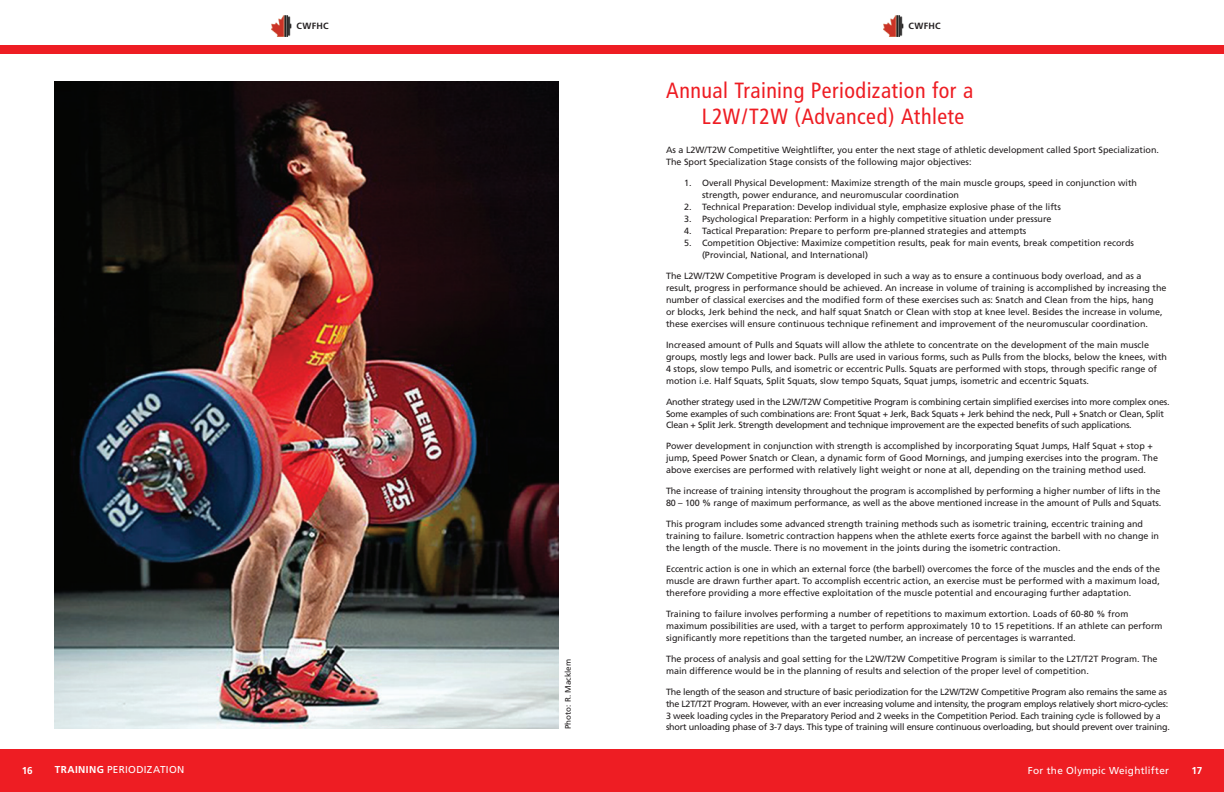
<style>
.page{position:relative;width:1224px;height:792px;background:#fff}
.page>*{position:absolute;margin:0;border:0;box-sizing:border-box;transform-origin:0 0}
.Head{font:condensed 22px/26px "Frutiger";letter-spacing:.02em;color:#ee1d23}
.t1{font:10px "Frutiger";letter-spacing:.03em;color:#fff}
.t2{font:700 10px "Frutiger";color:#fff}
.Body_text{font:9px/12px "Frutiger";color:#231f20}
.Body_text-2{font:9px/12px "Frutiger";letter-spacing:-.025em;color:#231f20}
.Body_text-3{font:9px "Frutiger";letter-spacing:-.02em;color:#231f20}
.t3{font:700 9px "Frutiger";letter-spacing:.025em;color:#231f20}
.Body_text-4{font:8px "Frutiger";color:#231f20}
.s1{font-weight:700}
</style>
<div class="page">
<img style="left:272px;top:15px;width:20px;height:22px">
<div style="left:0;top:45px;width:612px;height:9px;background:#ee1d23"></div>
<div style="left:0;top:750px;width:612px;height:42px;background:#ee1d23"></div>
<img style="left:884px;top:15px;width:20px;height:22px">
<div style="left:612px;top:45px;width:612px;height:9px;background:#ee1d23"></div>
<div style="left:612px;top:750px;width:612px;height:42px;background:#ee1d23"></div>
<img style="left:55px;top:81px;width:504px;height:648px">
<p class="t3" style="left:297px;top:21px;width:34px">CWFHC</p>
<p class="t3" style="left:909px;top:21px;width:34px">CWFHC</p>
<p class="Body_text-4" style="left:563px;top:729px;width:71px;rotate:-90deg">Photo: R. Macklem</p>
<p class="Head" style="left:702px;top:77px;width:273px;text-indent:-36px">Annual Training Periodization for a<br>L2W/T2W (Advanced) Athlete</p>
<p class="Body_text" style="left:666px;top:144px;width:495px">As a L2W/T2W Competitive Weightlifter, you enter the next stage of athletic development called Sport Specialization.<br>The Sport Specialization Stage consists of the following major objectives:</p>
<p class="Body_text" style="left:702px;top:177px;width:437px;text-indent:-18px">1. Overall Physical Development: Maximize strength of the main muscle groups, speed in conjunction with strength, power endurance, and neuromuscular coordination</p>
<p class="Body_text" style="left:684px;top:201px;width:378px">2. Technical Preparation: Develop individual style, emphasize explosive phase of the lifts</p>
<p class="Body_text" style="left:684px;top:213px;width:369px">3. Psychological Preparation: Perform in a highly competitive situation under pressure</p>
<p class="Body_text" style="left:684px;top:225px;width:344px">4. Tactical Preparation: Prepare to perform pre-planned strategies and attempts</p>
<p class="Body_text" style="left:702px;top:237px;width:434px;text-indent:-18px">5. Competition Objective: Maximize competition results, peak for main events, break competition records (Provincial, National, and International)</p>
<p class="Body_text" style="left:666px;top:270px;width:502px">The L2W/T2W Competitive Program is developed in such a way as to ensure a continuous body overload, and as a result, progress in performance should be achieved. An increase in volume of training is accomplished by increasing the number of classical exercises and the modified form of these exercises such as: Snatch and Clean from the hips, hang<br>or blocks, Jerk behind the neck, and half squat Snatch or Clean with stop at knee level. Besides the increase in volume, these exercises will ensure continuous technique refinement and improvement of the neuromuscular coordination.</p>
<p class="Body_text" style="left:666px;top:339px;width:503px">Increased amount of Pulls and Squats will allow the athlete to concentrate on the development of the main muscle groups, mostly legs and lower back. Pulls are used in various forms, such as Pulls from the blocks, below the knees, with 4 stops, slow tempo Pulls, and isometric or eccentric Pulls. Squats are performed with stops, through specific range of motion i.e. Half Squats, Split Squats, slow tempo Squats, Squat jumps, isometric and eccentric Squats.</p>
<p class="Body_text-2" style="left:666px;top:395px;width:505px">Another strategy used in the L2W/T2W Competitive Program is combining certain simplified exercises into more complex ones.<br>Some examples of such combinations are: Front Squat + Jerk, Back Squats + Jerk behind the neck, Pull + Snatch or Clean, Split<br>Clean + Split Jerk. Strength development and technique improvement are the expected benefits of such applications.</p>
<p class="Body_text" style="left:666px;top:440px;width:494px">Power development in conjunction with strength is accomplished by incorporating Squat Jumps, Half Squat + stop + jump, Speed Power Snatch or Clean, a dynamic form of Good Mornings, and jumping exercises into the program. The above exercises are performed with relatively light weight or none at all, depending on the training method used.</p>
<p class="Body_text" style="left:666px;top:485px;width:497px">The increase of training intensity throughout the program is accomplished by performing a higher number of lifts in the<br>80 – 100 % range of maximum performance, as well as the above mentioned increase in the amount of Pulls and Squats.</p>
<p class="Body_text" style="left:666px;top:518px;width:495px">This program includes some advanced strength training methods such as isometric training, eccentric training and training to failure. Isometric contraction happens when the athlete exerts force against the barbell with no change in the length of the muscle. There is no movement in the joints during the isometric contraction.</p>
<p class="Body_text" style="left:666px;top:563px;width:496px;text-align:justify">Eccentric action is one in which an external force (the barbell) overcomes the force of the muscles and the ends of the muscle are drawn further apart. To accomplish eccentric action, an exercise must be performed with a maximum load, therefore providing a more effective exploitation of the muscle potential and encouraging further adaptation.</p>
<p class="Body_text" style="left:666px;top:608px;width:498px">Training to failure involves performing a number of repetitions to maximum extortion. Loads of 60-80 % from maximum possibilities are used, with a target to perform approximately 10 to 15 repetitions. If an athlete can perform significantly more repetitions than the targeted number, an increase of percentages is warranted.</p>
<p class="Body_text" style="left:666px;top:653px;width:493px">The process of analysis and goal setting for the L2W/T2W Competitive Program is similar to the L2T/T2T Program. The main difference would be in the planning of results and selection of the proper level of competition.</p>
<p class="Body_text-2" style="left:666px;top:686px;width:504px">The length of the season and structure of basic periodization for the L2W/T2W Competitive Program also remains the same as the L2T/T2T Program. However, with an ever increasing volume and intensity, the program employs relatively short micro-cycles:<br>3 week loading cycles in the Preparatory Period and 2 weeks in the Competition Period. Each training cycle is followed by a</p>
<p class="Body_text-3" style="left:666px;top:722px;width:505px">short unloading phase of 3-7 days. This type of training will ensure continuous overloading, but should prevent over training.</p>
<p class="t2" style="left:22px;top:765px;width:12px">16</p>
<p class="t1" style="left:55px;top:763px;width:131px"><span class="s1">TRAINING</span> PERIODIZATION</p>
<p class="t1" style="left:1028px;top:765px;width:143px">For the Olympic Weightlifter</p>
<p class="t2" style="left:1192px;top:765px;width:12px">17</p>
</div>
